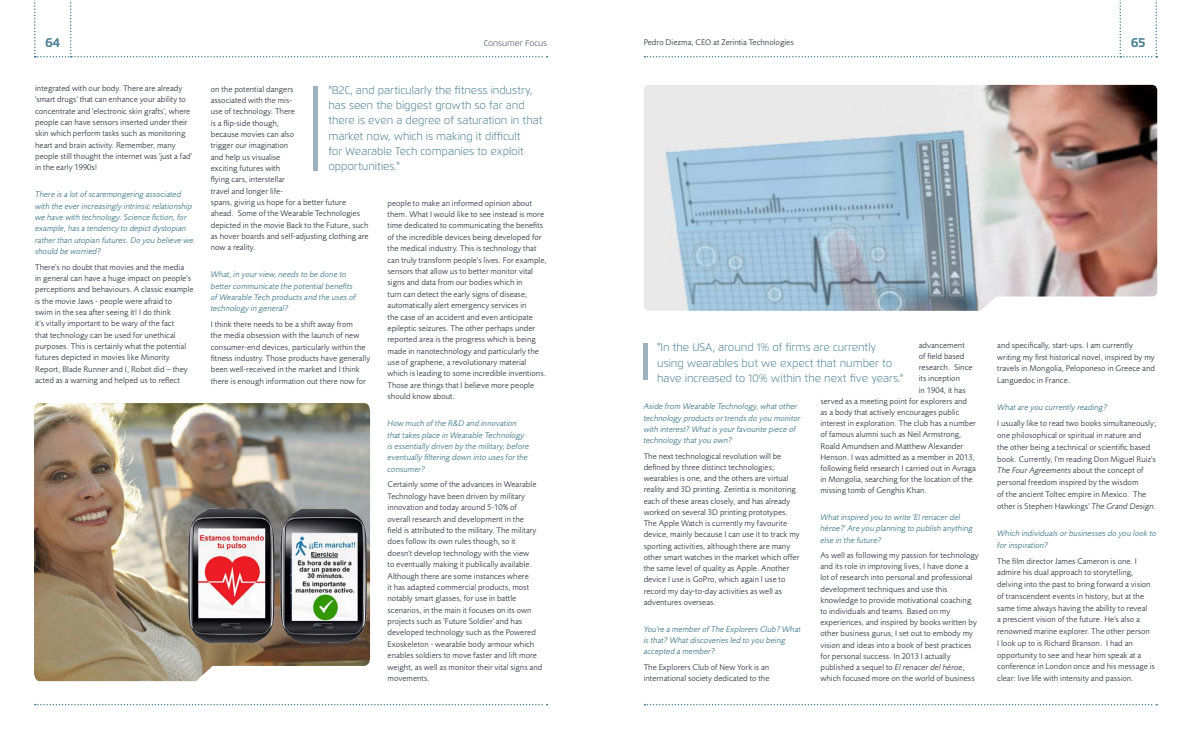
<style>
.page{position:relative;width:1191px;height:738px;background:#fff}
.page>*{position:absolute;margin:0;border:0;box-sizing:border-box;transform-origin:0 0}
.t1{font:700 13px "Flexo";color:#4b8092}
.t2{font:300 11px/15.3px "Flexo";letter-spacing:-.01em;color:#4b8092}
.t3{font:8.5px/11.3px "Foundry Sans";letter-spacing:.005em;color:#3f454f}
.t4{font:italic 8.5px/11.3px "Foundry Sans";letter-spacing:.005em;color:#4b8092}
.t5{font:300 8.5px "Flexo";letter-spacing:-.01em;color:#3f454f}
.s1{font-style:italic}
</style>
<div class="page">
<img style="left:34px;top:403px;width:336px;height:277px">
<img style="left:644px;top:85px;width:513px;height:225px">
<svg style="left:34px;top:0;width:513px;height:57px"></svg>
<div style="left:313px;top:86px;width:5px;height:84px;background:#9db2be"></div>
<div style="left:643px;top:342px;width:5px;height:37px;background:#9db2be"></div>
<svg style="left:644px;top:0;width:513px;height:57px"></svg>
<h1 class="t1" style="left:45px;top:34px;width:16px">64</h1>
<p class="t5" style="left:484px;top:38px;width:65px">Consumer Focus</p>
<p class="t3" style="left:643px;top:37px;width:151px">Pedro Diezma, CEO at Zerintia Technologies</p>
<h1 class="t1" style="left:1130px;top:34px;width:16px">65</h1>
<p class="t2" style="left:328px;top:82px;width:215px">"B2C, and particularly the fitness industry, has seen the biggest growth so far and there is even a degree of saturation in that market now, which is making it difficult<br>for Wearable Tech companies to exploit opportunities."</p>
<p class="t3" style="left:35px;top:82px;width:158px">integrated with our body. There are already 'smart drugs' that can enhance your ability to concentrate and 'electronic skin grafts', where people can have sensors inserted under their skin which perform tasks such as monitoring heart and brain activity. Remember, many people still thought the internet was 'just a fad' in the early 1990s!</p>
<p class="t4" style="left:35px;top:188px;width:160px">There is a lot of scaremongering associated with the ever increasingly intrinsic relationship we have with technology. Science fiction, for example, has a tendency to depict dystopian rather than utopian futures. Do you believe we should be worried?</p>
<p class="t3" style="left:35px;top:261px;width:160px">There's no doubt that movies and the media<br>in general can have a huge impact on people's perceptions and behaviours. A classic example is the movie Jaws - people were afraid to<br>swim in the sea after seeing it! I do think<br>it's vitally important to be wary of the fact<br>that technology can be used for unethical purposes. This is certainly what the potential futures depicted in movies like Minority Report, Blade Runner and I, Robot did – they acted as a warning and helped us to reflect</p>
<p class="t3" style="left:211px;top:83px;width:159px">on the potential dangers<br>associated with the mis-<br>use of technology. There<br>is a flip-side though,<br>because movies can also<br>trigger our imagination<br>and help us visualise<br>exciting futures with<br>flying cars, interstellar<br>travel and longer life-<br>spans, giving us hope for a better future ahead. Some of the Wearable Technologies depicted in the movie Back to the Future, such as hover boards and self-adjusting clothing are now a reality.</p>
<p class="t4" style="left:211px;top:268px;width:147px">What, in your view, needs to be done to better communicate the potential benefits of Wearable Tech products and the uses of technology in general?</p>
<p class="t3" style="left:211px;top:318px;width:161px">I think there needs to be a shift away from<br>the media obsession with the launch of new consumer-end devices, particularly within the fitness industry. Those products have generally been well-received in the market and I think there is enough information out there now for</p>
<p class="t3" style="left:387px;top:197px;width:161px">people to make an informed opinion about them. What I would like to see instead is more time dedicated to communicating the benefits of the incredible devices being developed for the medical industry. This is technology that can truly transform people's lives. For example, sensors that allow us to better monitor vital signs and data from our bodies which in<br>turn can detect the early signs of disease, automatically alert emergency services in<br>the case of an accident and even anticipate epileptic seizures. The other perhaps under reported area is the progress which is being made in nanotechnology and particularly the use of graphene, a revolutionary material which is leading to some incredible inventions.<br>Those are things that I believe more people should know about.</p>
<p class="t4" style="left:387px;top:417px;width:143px">How much of the R&amp;D and innovation that takes place in Wearable Technology is essentially driven by the military, before eventually filtering down into uses for the consumer?</p>
<p class="t3" style="left:387px;top:478px;width:156px">Certainly some of the advances in Wearable Technology have been driven by military innovation and today around 5-10% of<br>overall research and development in the<br>field is attributed to the military. The military does follow its own rules though, so it doesn't develop technology with the view<br>to eventually making it publically available.<br>Although there are some instances where<br>it has adapted commercial products, most notably smart glasses, for use in battle scenarios, in the main it focuses on its own projects such as 'Future Soldier' and has developed technology such as the Powered Exoskeleton - wearable body armour which enables soldiers to move faster and lift more weight, as well as monitor their vital signs and movements.</p>
<p class="t3" style="left:997px;top:339px;width:159px;line-height:11.7px">and specifically, start-ups. I am currently writing my first historical novel, inspired by my travels in Mongolia, Peloponeso in Greece and Languedoc in France.</p>
<p class="t4" style="left:997px;top:401px;width:112px">What are you currently reading?</p>
<p class="t3" style="left:997px;top:417px;width:161px;line-height:11.7px">I usually like to read two books simultaneously; one philosophical or spiritual in nature and<br>the other being a technical or scientific based book. Currently, I'm reading Don Miguel Ruiz's <span class="s1">The Four Agreements</span> about the concept of personal freedom inspired by the wisdom<br>of the ancient Toltec empire in Mexico. The other is Stephen Hawkings' <span class="s1">The Grand Design</span>.</p>
<p class="t4" style="left:997px;top:527px;width:161px;line-height:11.7px">Which individuals or businesses do you look to for inspiration?</p>
<p class="t3" style="left:997px;top:554px;width:159px;line-height:11.7px">The film director James Cameron is one. I admire his dual approach to storytelling, delving into the past to bring forward a vision of transcendent events in history, but at the same time always having the ability to reveal<br>a prescient vision of the future. He's also a renowned marine explorer. The other person<br>I look up to is Richard Branson. I had an opportunity to see and hear him speak at a conference in London once and his message is clear: live life with intensity and passion.</p>
<p class="t3" style="left:918px;top:339px;width:48px">advancement</p>
<p class="t3" style="left:918px;top:350px;width:47px">of field based</p>
<p class="t3" style="left:918px;top:361px;width:55px">research. Since</p>
<p class="t3" style="left:918px;top:372px;width:43px">its inception</p>
<p class="t3" style="left:918px;top:384px;width:48px">in 1904, it has</p>
<p class="t3" style="left:820px;top:395px;width:148px">served as a meeting point for explorers and</p>
<p class="t3" style="left:820px;top:406px;width:140px">as a body that actively encourages public</p>
<p class="t3" style="left:820px;top:417px;width:157px">interest in exploration. The club has a number</p>
<p class="t3" style="left:820px;top:428px;width:142px">of famous alumni such as Neil Armstrong,</p>
<p class="t3" style="left:820px;top:439px;width:144px">Roald Amundsen and Matthew Alexander</p>
<p class="t3" style="left:820px;top:451px;width:156px">Henson. I was admitted as a member in 2013,</p>
<p class="t3" style="left:820px;top:462px;width:157px">following field research I carried out in Avraga</p>
<p class="t3" style="left:820px;top:473px;width:154px">in Mongolia, searching for the location of the</p>
<p class="t3" style="left:820px;top:484px;width:108px">missing tomb of Genghis Khan.</p>
<p class="t4" style="left:820px;top:511px;width:154px">What inspired you to write 'El renacer del héroe?' Are you planning to publish anything else in the future?</p>
<p class="t3" style="left:820px;top:549px;width:160px">As well as following my passion for technology and its role in improving lives, I have done a lot of research into personal and professional development techniques and use this knowledge to provide motivational coaching to individuals and teams. Based on my experiences, and inspired by books written by other business gurus, I set out to embody my vision and ideas into a book of best practices for personal success. In 2013 I actually published a sequel to <span class="s1">El renacer del héroe</span>, which focused more on the world of business</p>
<p class="t2" style="left:657px;top:339px;width:248px">"In the USA, around 1% of firms are currently using wearables but we expect that number to have increased to 10% within the next five years."</p>
<p class="t4" style="left:643px;top:400px;width:158px">Aside from Wearable Technology, what other technology products or trends do you monitor with interest? What is your favourite piece of technology that you own?</p>
<p class="t3" style="left:643px;top:450px;width:158px">The next technological revolution will be defined by three distinct technologies; wearables is one, and the others are virtual reality and 3D printing. Zerintia is monitoring each of these areas closely, and has already worked on several 3D printing prototypes.<br>The Apple Watch is currently my favourite device, mainly because I can use it to track my sporting activities, although there are many other smart watches in the market which offer the same level of quality as Apple. Another device I use is GoPro, which again I use to record my day-to-day activities as well as adventures overseas.</p>
<p class="t4" style="left:643px;top:622px;width:159px">You're a member of The Explorers Club? What is that? What discoveries led to you being accepted a member?</p>
<p class="t3" style="left:643px;top:660px;width:127px">The Explorers Club of New York is an international society dedicated to the</p>
</div>
